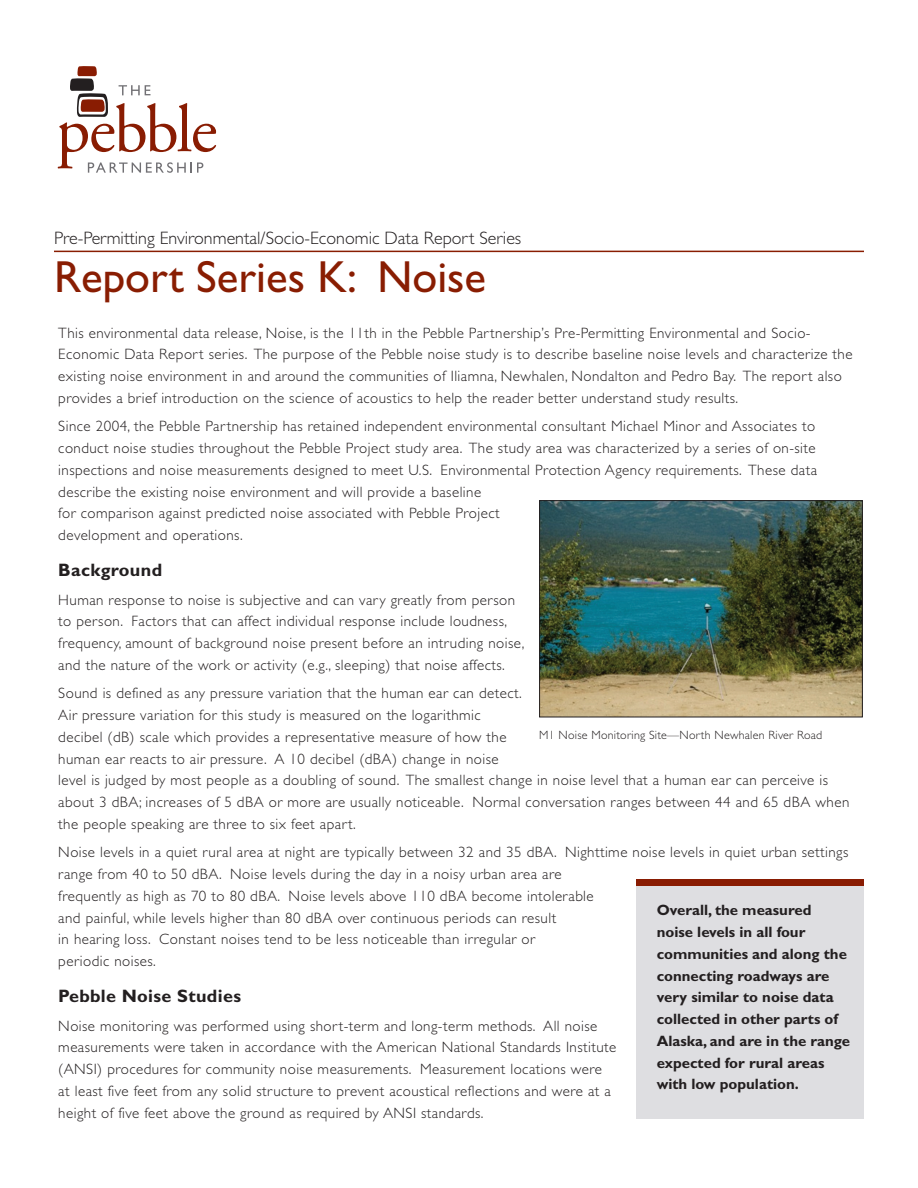
<style>
.page{position:relative;width:918px;height:1188px;background:#fff}
.page>*{position:absolute;margin:0;border:0;box-sizing:border-box;transform-origin:0 0}
.t1{font:45px "Gill Sans";color:#891d02}
.t2{font:300 18px "Gill Sans";color:#231f20}
.t3{font:700 18px "Gill Sans";letter-spacing:.02em;color:#231f20}
.t4{font:300 15px/21.8px "Gill Sans";letter-spacing:.03em;color:#231f20}
.t5{font:700 15px/21.8px "Gill Sans";color:#231f20}
.t6{font:300 12px "Gill Sans";letter-spacing:.02em;color:#231f20}
</style>
<div class="page">
<svg style="left:58px;top:66px;width:158px;height:107px"></svg>
<hr style="left:54px;top:251px;width:810px;height:1px;background:#891d02">
<div style="left:636px;top:880px;width:228px;height:238px;background:#dedee1"></div>
<div style="left:636px;top:880px;width:228px;height:6px;background:#891c02"></div>
<img style="left:541px;top:502px;width:320px;height:213px">
<div style="left:539px;top:500px;width:324px;height:217px;border:1px solid #231f20"></div>
<p class="t2" style="left:54px;top:227px;width:469px">Pre-Permitting Environmental/Socio-Economic Data Report Series</p>
<h1 class="t1" style="left:54px;top:251px;width:434px">Report Series K: Noise</h1>
<p class="t4" style="left:58px;top:322px;width:796px">This environmental data release, Noise, is the 11th in the Pebble Partnership’s Pre-Permitting Environmental and Socio-Economic Data Report series. The purpose of the Pebble noise study is to describe baseline noise levels and characterize the existing noise environment in and around the communities of Iliamna, Newhalen, Nondalton and Pedro Bay. The report also provides a brief introduction on the science of acoustics to help the reader better understand study results.</p>
<p class="t4" style="left:58px;top:416px;width:760px">Since 2004, the Pebble Partnership has retained independent environmental consultant Michael Minor and Associates to conduct noise studies throughout the Pebble Project study area. The study area was characterized by a series of on-site inspections and noise measurements designed to meet U.S. Environmental Protection Agency requirements. These data describe the existing noise environment and will provide a baseline<br>for comparison against predicted noise associated with Pebble Project<br>development and operations.</p>
<p class="t3" style="left:58px;top:559px;width:105px">Background</p>
<p class="t4" style="left:58px;top:589px;width:468px">Human response to noise is subjective and can vary greatly from person to person. Factors that can affect individual response include loudness, frequency, amount of background noise present before an intruding noise, and the nature of the work or activity (e.g., sleeping) that noise affects.</p>
<p class="t4" style="left:58px;top:683px;width:793px">Sound is defined as any pressure variation that the human ear can detect.<br>Air pressure variation for this study is measured on the logarithmic<br>decibel (dB) scale which provides a representative measure of how the<br>human ear reacts to air pressure. A 10 decibel (dBA) change in noise<br>level is judged by most people as a doubling of sound. The smallest change in noise level that a human ear can perceive is about 3 dBA; increases of 5 dBA or more are usually noticeable. Normal conversation ranges between 44 and 65 dBA when the people speaking are three to six feet apart.</p>
<p class="t4" style="left:58px;top:842px;width:792px">Noise levels in a quiet rural area at night are typically between 32 and 35 dBA. Nighttime noise levels in quiet urban settings range from 40 to 50 dBA. Noise levels during the day in a noisy urban area are<br>frequently as high as 70 to 80 dBA. Noise levels above 110 dBA become intolerable<br>and painful, while levels higher than 80 dBA over continuous periods can result<br>in hearing loss. Constant noises tend to be less noticeable than irregular or<br>periodic noises.</p>
<p class="t3" style="left:58px;top:985px;width:184px">Pebble Noise Studies</p>
<p class="t4" style="left:58px;top:1015px;width:560px">Noise monitoring was performed using short-term and long-term methods. All noise measurements were taken in accordance with the American National Standards Institute (ANSI) procedures for community noise measurements. Measurement locations were at least five feet from any solid structure to prevent acoustical reflections and were at a height of five feet above the ground as required by ANSI standards.</p>
<p class="t6" style="left:539px;top:728px;width:285px">M1 Noise Monitoring Site—North Newhalen River Road</p>
<p class="t5" style="left:657px;top:899px;width:195px">Overall, the measured noise levels in all four communities and along the connecting roadways are very similar to noise data collected in other parts of<br>Alaska, and are in the range expected for rural areas with low population.</p>
</div>
